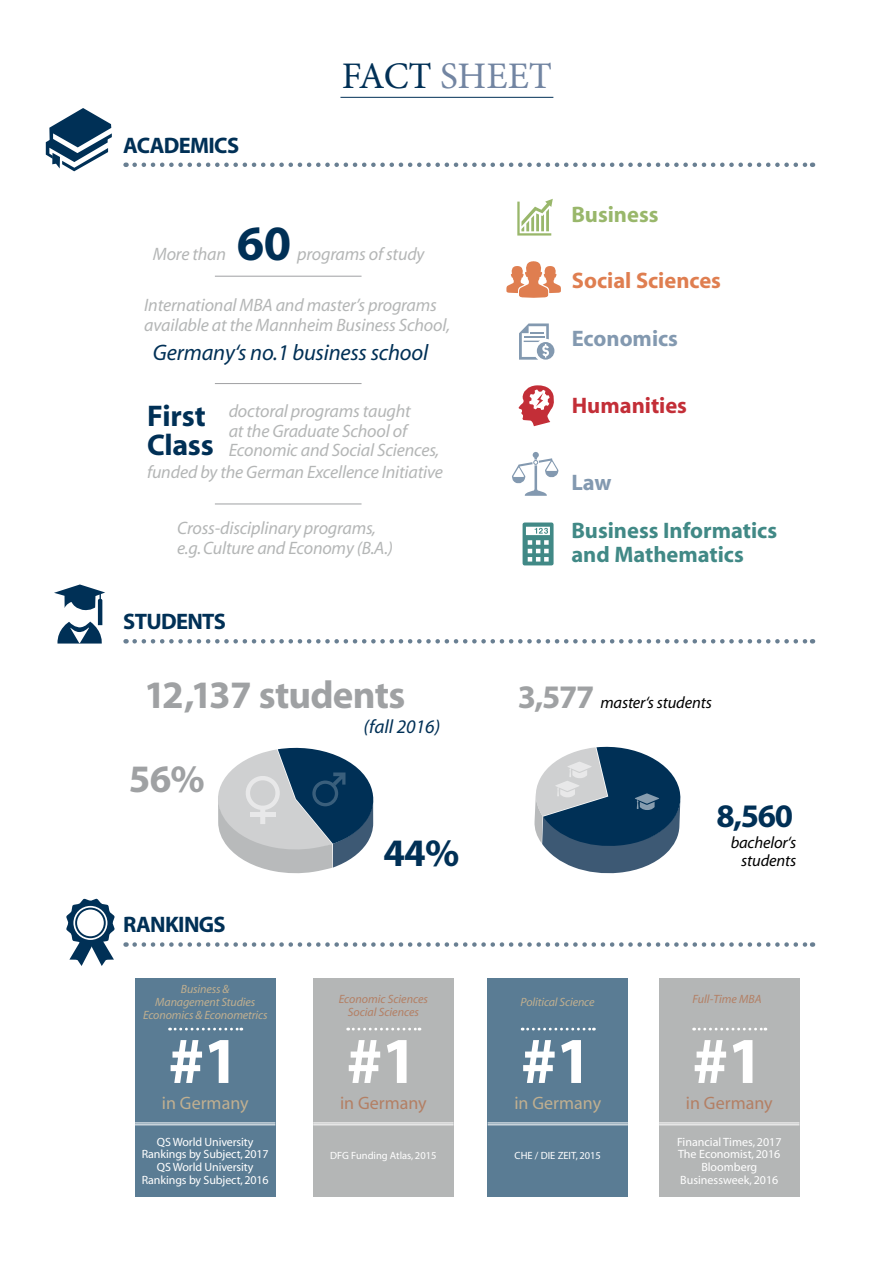
<style>
.page{position:relative;width:893px;height:1263px;background:#fff}
.page>*{position:absolute;margin:0;border:0;box-sizing:border-box;transform-origin:0 0}
.t1{font:700 66px "Myriad";color:#fff}
.t2{font:700 49.5px "Myriad";color:#003056}
.t3{font:700 39px "Myriad";letter-spacing:-.02em;color:#9fa1a3}
.t4{font:700 39px "Myriad";color:#003056}
.t5{font:37.5px "Minion Pro";letter-spacing:-.005em;color:#7285a2}
.t6{font:700 33px "Myriad";color:#003056}
.t7{font:700 30px/28.5px "Myriad";letter-spacing:-.01em;color:#003056}
.t8{font:700 22.5px/23.5px "Myriad";color:#418986}
.t9{font:italic 22.5px "Myriad";letter-spacing:-.01em;color:#003056}
.t10{font:700 22.5px "Myriad";letter-spacing:-.03em;color:#003056}
.t11{font:700 22.5px "Myriad";color:#df7e50}
.t12{font:700 22.5px "Myriad";color:#8399b0}
.t13{font:700 22.5px "Myriad";color:#c32e37}
.t14{font:700 22.5px "Myriad";color:#99b76b}
.t15{font:italic 19.2px "Myriad";color:#003056}
.t16{font:italic 18px/19.5px "Myriad";letter-spacing:-.01em;color:#b4b6b6}
.t17{font:18px "Myriad";color:#b37f64}
.t18{font:18px "Myriad";color:#c0af90}
.t19{font:italic 16.5px/18px "Myriad";letter-spacing:-.01em;color:#000;text-align:right}
.t20{font:12px/12.8px "Myriad";letter-spacing:-.005em;color:#fff;text-align:center}
.t21{font:italic 12px/12.8px "Myriad";letter-spacing:-.01em;color:#c0af90;text-align:center}
.t22{font:italic 12px/13.5px "Myriad";color:#b37f64;text-align:center}
.t23{font:10.5px "Myriad";color:#fff}
.s1{color:#003056}
.s2{font-weight:700;font-style:normal;font-size:33px;color:#9fa1a3}
</style>
<div class="page">
<svg style="left:46px;top:108px;width:66px;height:63px"></svg>
<svg style="left:506px;top:261px;width:55px;height:37px"></svg>
<svg style="left:517px;top:199px;width:36px;height:37px"></svg>
<svg style="left:523px;top:522px;width:31px;height:43px"></svg>
<svg style="left:518px;top:385px;width:36px;height:41px"></svg>
<svg style="left:512px;top:452px;width:46px;height:44px"></svg>
<svg style="left:54px;top:584px;width:51px;height:60px"></svg>
<svg style="left:218px;top:747px;width:156px;height:127px"></svg>
<div style="left:260px;top:809px;width:5px;height:15px;background:#e8e8e9"></div>
<div style="left:250px;top:812px;width:25px;height:5px;background:#e8e8e9"></div>
<svg style="left:534px;top:746px;width:147px;height:128px"></svg>
<svg style="left:519px;top:323px;width:35px;height:37px"></svg>
<hr style="left:215px;top:276px;width:147px;height:1px;background:#9fa1a3">
<hr style="left:215px;top:383px;width:147px;height:1px;background:#9fa1a3">
<hr style="left:215px;top:504px;width:147px;height:1px;background:#9fa1a3">
<svg style="left:135px;top:163px;width:678px;height:4px"></svg>
<svg style="left:135px;top:639px;width:678px;height:4px"></svg>
<hr style="left:340px;top:97px;width:213px;height:1px;background:#003056">
<svg style="left:66px;top:898px;width:49px;height:68px"></svg>
<svg style="left:135px;top:942px;width:678px;height:5px"></svg>
<div style="left:659px;top:978px;width:140px;height:219px;background:#b4b6b6"></div>
<svg style="left:694px;top:1028px;width:72px;height:2px"></svg>
<hr style="left:659px;top:1122px;width:140px;height:1px;background:#fff">
<hr style="left:659px;top:1124px;width:140px;height:1px;background:#fff">
<div style="left:488px;top:978px;width:140px;height:219px;background:#5a7c94"></div>
<svg style="left:522px;top:1028px;width:72px;height:2px"></svg>
<hr style="left:488px;top:1122px;width:140px;height:1px;background:#fff">
<hr style="left:488px;top:1124px;width:140px;height:1px;background:#fff">
<div style="left:313px;top:978px;width:140px;height:219px;background:#b4b6b6"></div>
<svg style="left:348px;top:1028px;width:72px;height:2px"></svg>
<hr style="left:313px;top:1122px;width:140px;height:1px;background:#fff">
<hr style="left:313px;top:1124px;width:140px;height:1px;background:#fff">
<div style="left:135px;top:978px;width:140px;height:219px;background:#5a7c94"></div>
<svg style="left:170px;top:1028px;width:72px;height:2px"></svg>
<hr style="left:135px;top:1122px;width:140px;height:1px;background:#fff">
<hr style="left:135px;top:1124px;width:140px;height:1px;background:#fff">
<p class="t10" style="left:123px;top:134px;width:115px">Academics</p>
<h3 class="t5" style="left:342px;top:51px;width:212px"><span class="s1">FACT</span> SHEET</h3>
<h2 class="t2" style="left:237px;top:218px;width:56px">60</h2>
<p class="t16" style="left:297px;top:245px;width:129px">programs of study</p>
<p class="t16" style="left:144px;top:296px;width:307px">International MBA and master’s programs available at the Mannheim Business School,</p>
<p class="t9" style="left:153px;top:341px;width:277px">Germany‘s no.1 business school</p>
<p class="t16" style="left:153px;top:245px;width:75px">More than</p>
<h3 class="t7" style="left:147px;top:403px;width:68px">First<br>Class</h3>
<p class="t16" style="left:229px;top:402px;width:212px">doctoral programs taught<br>at the Graduate School of<br>Economic and Social Sciences,</p>
<p class="t16" style="left:147px;top:463px;width:297px">funded by the German Excellence Initiative</p>
<p class="t16" style="left:177px;top:519px;width:217px">Cross-disciplinary programs, e.g. Culture and Economy (B.A.)</p>
<p class="t10" style="left:123px;top:610px;width:102px">Students</p>
<p class="t14" style="left:571px;top:203px;width:89px">Business</p>
<p class="t11" style="left:572px;top:269px;width:151px">Social Sciences</p>
<p class="t12" style="left:572px;top:327px;width:108px">Economics</p>
<p class="t13" style="left:572px;top:394px;width:117px">Humanities</p>
<p class="t12" style="left:571px;top:471px;width:42px">Law</p>
<p class="t8" style="left:571px;top:520px;width:207px">Business Informatics and Mathematics</p>
<h3 class="t3" style="left:144px;top:675px;width:262px">12,137 students</h3>
<h3 class="t3" style="left:129px;top:759px;width:78px">56%</h3>
<p class="t10" style="left:123px;top:913px;width:101px">Rankings</p>
<p class="t21" style="left:143px;top:983px;width:126px">Business &amp;<br>Management Studies<br>Economics &amp; Econometrics</p>
<h1 class="t1" style="left:168px;top:1027px;width:73px">#1</h1>
<p class="t18" style="left:162px;top:1094px;width:88px">in Germany</p>
<p class="t20" style="left:142px;top:1136px;width:128px">QS World University<br>Rankings by Subject, 2017<br>QS World University<br>Rankings by Subject, 2016</p>
<p class="t15" style="left:364px;top:717px;width:78px">(fall 2016)</p>
<h3 class="t4" style="left:383px;top:832px;width:78px">44%</h3>
<p class="t22" style="left:339px;top:992px;width:91px">Economic Sciences<br>Social Sciences</p>
<h1 class="t1" style="left:346px;top:1027px;width:73px">#1</h1>
<p class="t17" style="left:340px;top:1094px;width:88px">in Germany</p>
<p class="t23" style="left:330px;top:1150px;width:108px">DFG Funding Atlas, 2015</p>
<p class="t19" style="left:518px;top:695px;width:195px"><span class="s2">3,577</span> master‘s students</p>
<h3 class="t6" style="left:717px;top:799px;width:78px">8,560</h3>
<p class="t19" style="left:731px;top:834px;width:67px">bachelor‘s students</p>
<p class="t21" style="left:521px;top:996px;width:75px">Political Science</p>
<p class="t22" style="left:693px;top:992px;width:70px">Full-Time MBA</p>
<h1 class="t1" style="left:521px;top:1027px;width:73px">#1</h1>
<h1 class="t1" style="left:692px;top:1027px;width:73px">#1</h1>
<p class="t18" style="left:514px;top:1094px;width:88px">in Germany</p>
<p class="t17" style="left:686px;top:1094px;width:88px">in Germany</p>
<p class="t23" style="left:515px;top:1150px;width:88px">CHE / DIE ZEIT, 2015</p>
<p class="t20" style="left:677px;top:1136px;width:106px">Financial Times, 2017<br>The Economist, 2016<br>Bloomberg<br>Businessweek, 2016</p>
</div>
